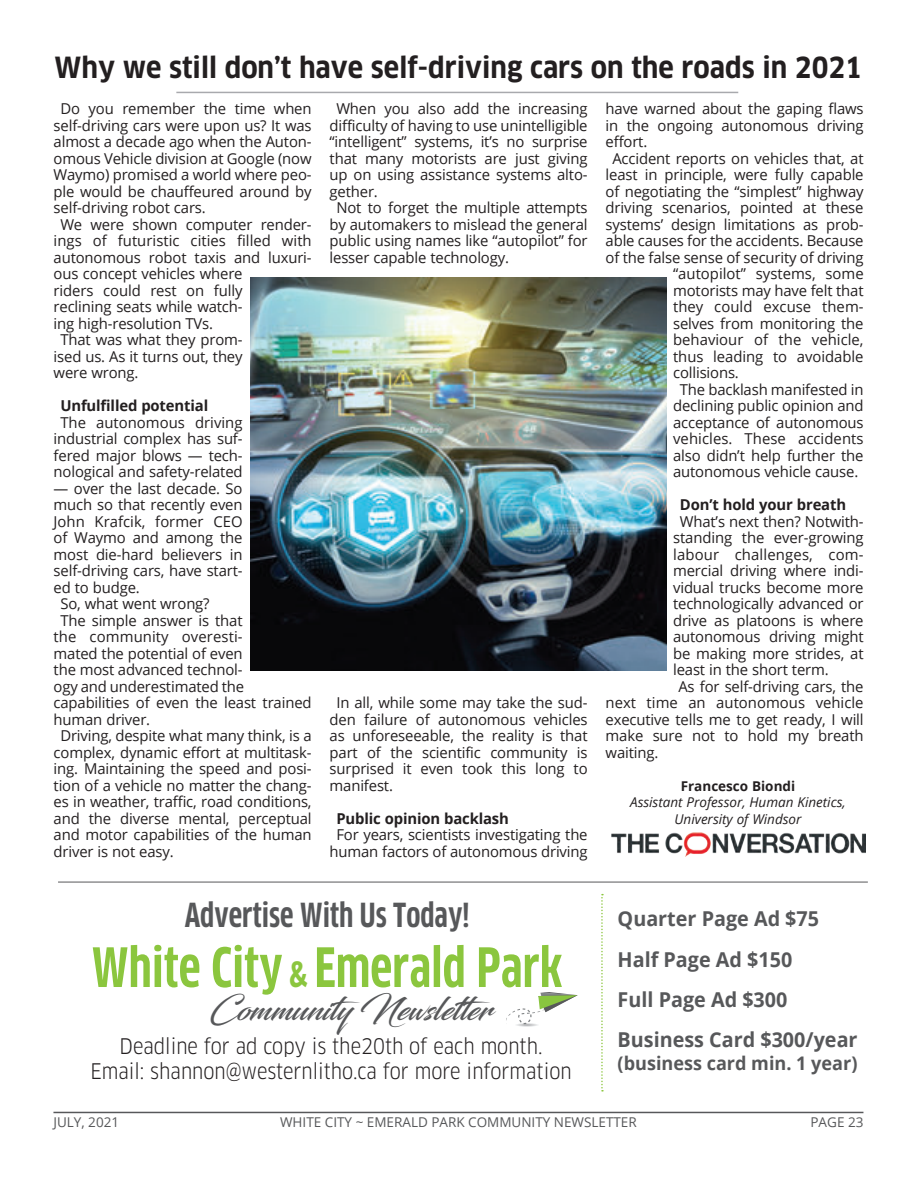
<style>
.page{position:relative;width:918px;height:1188px;background:#fff}
.page>*{position:absolute;margin:0;border:0;box-sizing:border-box;transform-origin:0 0}
.Body_Text{font:700 condensed 52.95px "Clan OT";color:#8bc63e}
.Body_Text-2{font:700 condensed 32.4px "Clan OT";color:#57585a}
.Body_Text-3{font:32.1px "Blacksword";color:#57585a}
.Body_Text-4{font:700 28.5px "Clan OT Narr";color:#231f20}
.t1{font:21px "Clan OT Narr";color:#231f20;scale:.96 1}
.t2{font:700 20.55px "Open Sans";color:#57585a;scale:.96 1}
.t3{font:700 18.75px "Open Sans";color:#57585a;scale:.96 1}
.Body_Text-5{font:15px/16.5px "Open Sans";letter-spacing:-.01em;color:#231f20;text-align:justify}
.Body_Text-6{font:700 15px "Open Sans";letter-spacing:-.01em;color:#231f20}
.t4{font:13.5px "Open Sans";color:#57585a}
.Body_Text-7{font:italic 13.5px "Open Sans";color:#231f20}
.Body_Text-8{font:700 13.5px "Open Sans";color:#231f20}
.s1{font-size:34.05px}
</style>
<div class="page">
<hr style="left:53px;top:1112px;width:810px;height:1px;background:#57585a">
<img style="left:250px;top:278px;width:417px;height:393px">
<hr style="left:176px;top:92px;width:562px;height:1px;background:#a8a9ad">
<img style="left:611px;top:832px;width:254px;height:24px">
<hr style="left:58px;top:882px;width:810px;height:1px;background:#57585a">
<svg style="left:506px;top:992px;width:72px;height:35px"></svg>
<svg style="left:601px;top:894px;width:2px;height:198px"></svg>
<p class="Body_Text-4" style="left:55px;top:51px;width:809px">Why we still don’t have self-driving cars on the roads in 2021</p>
<p class="Body_Text-5" style="left:54px;top:100px;width:260px;text-indent:7px">Do you remember the time when self-driving cars were upon us? It was almost a decade ago when the Auton&shy;omous Vehicle division at Google (now Waymo) promised a world where peo&shy;ple would be chauffeured around by self-driving robot cars.</p>
<p class="Body_Text-5" style="left:54px;top:215px;width:260px;text-align:left;text-indent:7px">We were shown computer render&shy;ings of futuristic cities filled with autonomous robot taxis and luxuri&shy;ous concept vehicles where<br>riders could rest on fully<br>reclining seats while watch-<br>ing high-resolution TVs.</p>
<p class="Body_Text-5" style="left:54px;top:331px;width:191px;text-indent:7px">That was what they prom&shy;ised us. As it turns out, they were wrong.</p>
<p class="Body_Text-6" style="left:60px;top:395px;width:149px">Unfulfilled potential</p>
<p class="Body_Text-5" style="left:54px;top:413px;width:191px;text-align:center">The autonomous driving industrial complex has suf&shy;fered major blows — tech&shy;nological and safety-related</p>
<p class="Body_Text-5" style="left:54px;top:479px;width:191px">— over the last decade. So much so that recently even John Krafcik, former CEO of Waymo and among the most die-hard believers in self-driving cars, have start&shy;ed to budge.</p>
<p class="Body_Text-5" style="left:60px;top:595px;width:151px">So, what went wrong?</p>
<p class="Body_Text-5" style="left:54px;top:611px;width:260px;text-align:left;text-indent:7px">The simple answer is that<br>the community overesti-<br>mated the potential of even<br>the most advanced technol-<br>ogy and underestimated the capabilities of even the least trained human driver.</p>
<p class="Body_Text-5" style="left:54px;top:727px;width:260px;text-indent:7px">Driving, despite what many think, is a complex, dynamic effort at multitask&shy;ing. Maintaining the speed and posi&shy;tion of a vehicle no matter the chang&shy;es in weather, traffic, road conditions, and the diverse mental, perceptual and motor capabilities of the human driver is not easy.</p>
<p class="Body_Text-5" style="left:330px;top:100px;width:260px;text-indent:7px">When you also add the increasing difficulty of having to use unintelligible “intelligent” systems, it’s no surprise that many motorists are just giving up on using assistance systems alto&shy;gether.</p>
<p class="Body_Text-5" style="left:330px;top:199px;width:260px;text-indent:7px">Not to forget the multiple attempts by automakers to mislead the general public using names like “autopilot” for lesser capable technology.</p>
<p class="Body_Text-5" style="left:330px;top:694px;width:260px;text-indent:7px">In all, while some may take the sud&shy;den failure of autonomous vehicles as unforeseeable, the reality is that part of the scientific community is surprised it even took this long to manifest.</p>
<p class="Body_Text-6" style="left:336px;top:808px;width:174px">Public opinion backlash</p>
<p class="Body_Text-5" style="left:330px;top:826px;width:260px;text-align:center">For years, scientists investigating the human factors of autonomous driving</p>
<p class="Body_Text-2" style="left:185px;top:897px;width:286px">Advertise With Us Today!</p>
<p class="Body_Text" style="left:92px;top:937px;width:472px">White City <span class="s1">&amp;</span> Emerald Park</p>
<p class="Body_Text-3" style="left:210px;top:990px;width:284px">Community Newsletter</p>
<p class="t1" style="left:120px;top:1033px;width:442px">Deadline for ad copy is the20th of each month.</p>
<p class="t1" style="left:90px;top:1059px;width:503px">Email: shannon@westernlitho.ca for more information</p>
<p class="Body_Text-5" style="left:606px;top:100px;width:260px">have warned about the gaping flaws in the ongoing autonomous driving effort.</p>
<p class="Body_Text-5" style="left:612px;top:149px;width:253px">Accident reports on vehicles that, at</p>
<p class="Body_Text-5" style="left:606px;top:166px;width:260px">least in principle, were fully capable</p>
<p class="Body_Text-5" style="left:606px;top:182px;width:260px">of negotiating the “simplest” highway</p>
<p class="Body_Text-5" style="left:606px;top:199px;width:260px">driving scenarios, pointed at these</p>
<p class="Body_Text-5" style="left:606px;top:215px;width:260px">systems’ design limitations as prob-</p>
<p class="Body_Text-5" style="left:606px;top:232px;width:260px">able causes for the accidents. Because</p>
<p class="Body_Text-5" style="left:606px;top:248px;width:260px">of the false sense of security of driving</p>
<p class="Body_Text-5" style="left:673px;top:265px;width:192px">“autopilot” systems, some</p>
<p class="Body_Text-5" style="left:673px;top:281px;width:192px">motorists may have felt that</p>
<p class="Body_Text-5" style="left:673px;top:298px;width:192px">they could excuse them-</p>
<p class="Body_Text-5" style="left:673px;top:314px;width:192px">selves from monitoring the</p>
<p class="Body_Text-5" style="left:673px;top:331px;width:192px">behaviour of the vehicle,</p>
<p class="Body_Text-5" style="left:673px;top:347px;width:192px">thus leading to avoidable</p>
<p class="Body_Text-5" style="left:673px;top:364px;width:67px">collisions.</p>
<p class="Body_Text-5" style="left:673px;top:380px;width:192px;text-align:center">The backlash manifested in declining public opinion and acceptance of autonomous vehicles. These accidents also didn’t help further the autonomous vehicle cause.</p>
<p class="Body_Text-6" style="left:680px;top:494px;width:168px">Don’t hold your breath</p>
<p class="Body_Text-5" style="left:673px;top:512px;width:192px;text-indent:7px">What’s next then? Notwith&shy;standing the ever-growing labour challenges, com&shy;mercial driving where indi&shy;vidual trucks become more technologically advanced or drive as platoons is where autonomous driving might be making more strides, at least in the short term.</p>
<p class="Body_Text-5" style="left:606px;top:677px;width:260px;text-indent:73px">As for self-driving cars, the next time an autonomous vehicle executive tells me to get ready, I will make sure not to hold my breath waiting.</p>
<p class="Body_Text-8" style="left:681px;top:776px;width:116px">Francesco Biondi</p>
<p class="Body_Text-7" style="left:630px;top:793px;width:217px">Assistant Professor, Human Kinetics,</p>
<p class="Body_Text-7" style="left:674px;top:809px;width:129px">University of Windsor</p>
<p class="t2" style="left:618px;top:904px;width:211px">Quarter Page Ad $75</p>
<p class="t2" style="left:618px;top:945px;width:183px">Half Page Ad $150</p>
<p class="t2" style="left:618px;top:985px;width:178px">Full Page Ad $300</p>
<p class="t2" style="left:618px;top:1025px;width:251px">Business Card $300/year</p>
<p class="t3" style="left:618px;top:1050px;width:251px">(business card min. 1 year)</p>
<p class="t4" style="left:53px;top:1113px;width:67px">JULY, 2021</p>
<p class="t4" style="left:280px;top:1113px;width:358px">WHITE CITY ~ EMERALD PARK COMMUNITY NEWSLETTER</p>
<p class="t4" style="left:811px;top:1113px;width:54px">PAGE 23</p>
</div>
